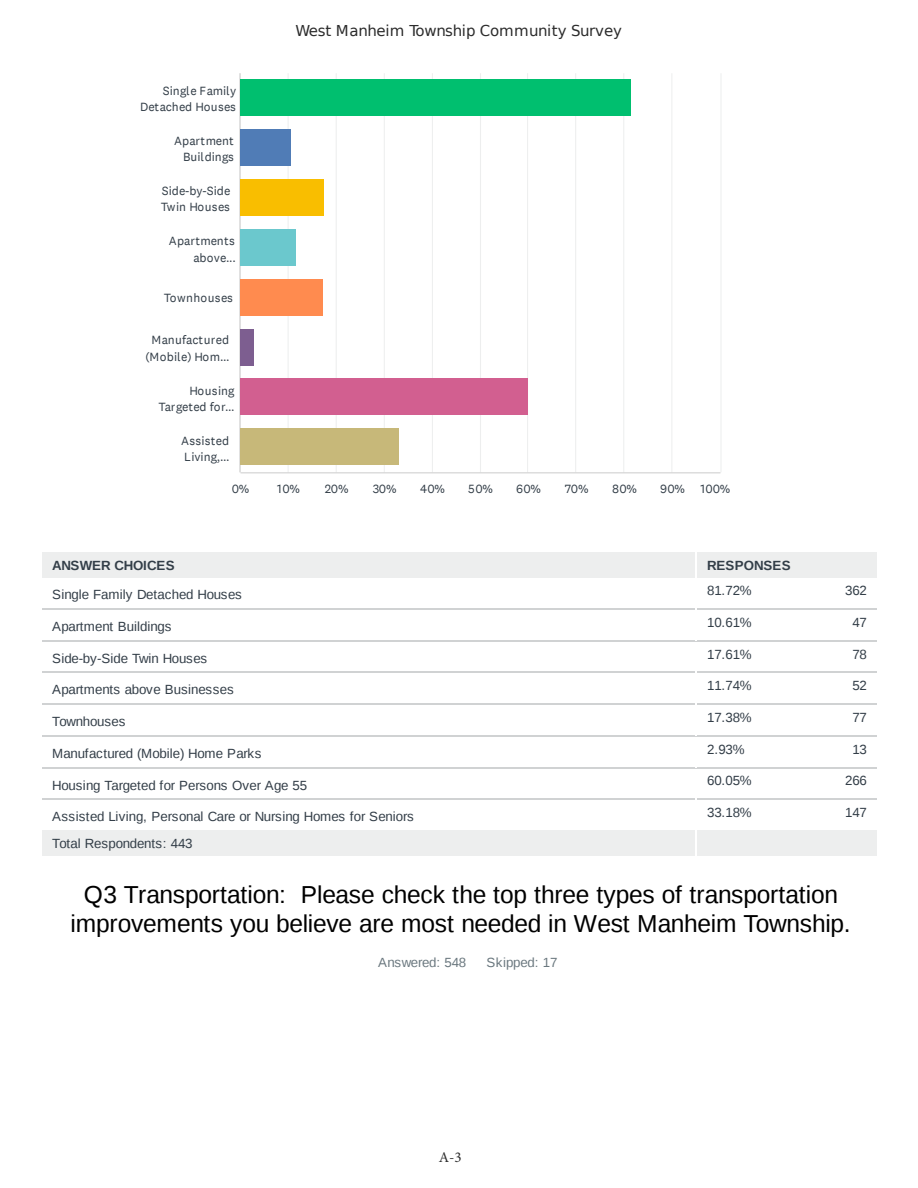
<style>
.page{position:relative;width:918px;height:1188px;background:#fff}
.page>*{position:absolute;margin:0;border:0;box-sizing:border-box;transform-origin:0 0}
.t1{font:24.6px/28.7px "Liberation Sans";letter-spacing:-.015em;color:#000;text-align:center}
.t2{font:15px "DejaVu Sans";letter-spacing:-.015em;color:#2c2c2c}
.t3{font:15px "Minion Pro";color:#2c2c2c}
.t4{font:13.35px "Liberation Sans";letter-spacing:-.02em;color:#333e48}
.t5{font:13.35px "Liberation Sans";letter-spacing:-.02em;color:#6b787f}
.t6{font:700 13.35px "Liberation Sans";letter-spacing:-.01em;color:#333e48}
.t7{font:700 13.35px "Liberation Sans";letter-spacing:.025em;color:#333e48}
.t8{font:12.3px "Copyright Klim Type Foundry Not Licensedfor Desktop Use";letter-spacing:.01em;color:#333e48}
.t9{font:12.3px "Copyright Klim Type Foundry Not Licensedfor Desktop Use";letter-spacing:.03em;color:#333e48}
.t10{font:12.3px "Copyright Klim Type Foundry Not Licensedfor Desktop Use";letter-spacing:-.02em;color:#333e48}
</style>
<div class="page">
<svg style="left:42px;top:609px;width:835px;height:222px"></svg>
<div style="left:42px;top:552px;width:654px;height:26px;background:#edeeee"></div>
<div style="left:696px;top:552px;width:181px;height:26px;background:#edeeee"></div>
<div style="left:42px;top:831px;width:654px;height:25px;background:#edeeee"></div>
<div style="left:696px;top:831px;width:181px;height:25px;background:#edeeee"></div>
<svg style="left:696px;top:831px;width:1px;height:25px"></svg>
<hr style="left:696px;top:799px;width:1px;height:32px;background:#fff">
<hr style="left:696px;top:799px;width:181px;height:1px;background:#d0d2d3">
<hr style="left:42px;top:799px;width:655px;height:1px;background:#d0d2d3">
<hr style="left:696px;top:767px;width:1px;height:33px;background:#fff">
<hr style="left:696px;top:767px;width:181px;height:1px;background:#d0d2d3">
<hr style="left:42px;top:767px;width:655px;height:1px;background:#d0d2d3">
<hr style="left:696px;top:735px;width:1px;height:33px;background:#fff">
<hr style="left:696px;top:735px;width:181px;height:1px;background:#d0d2d3">
<hr style="left:42px;top:735px;width:655px;height:1px;background:#d0d2d3">
<hr style="left:696px;top:704px;width:1px;height:32px;background:#fff">
<hr style="left:696px;top:704px;width:181px;height:1px;background:#d0d2d3">
<hr style="left:42px;top:704px;width:655px;height:1px;background:#d0d2d3">
<hr style="left:696px;top:672px;width:1px;height:33px;background:#fff">
<hr style="left:696px;top:672px;width:181px;height:1px;background:#d0d2d3">
<hr style="left:42px;top:672px;width:655px;height:1px;background:#d0d2d3">
<hr style="left:696px;top:640px;width:1px;height:33px;background:#fff">
<hr style="left:696px;top:640px;width:181px;height:1px;background:#d0d2d3">
<hr style="left:42px;top:640px;width:655px;height:1px;background:#d0d2d3">
<hr style="left:696px;top:608px;width:1px;height:33px;background:#fff">
<hr style="left:696px;top:608px;width:181px;height:1px;background:#d0d2d3">
<hr style="left:42px;top:608px;width:655px;height:1px;background:#d0d2d3">
<hr style="left:696px;top:578px;width:1px;height:31px;background:#fff">
<svg style="left:696px;top:552px;width:1px;height:26px"></svg>
<hr style="left:288px;top:73px;width:1px;height:399px;background:#edeeee">
<hr style="left:336px;top:73px;width:1px;height:399px;background:#edeeee">
<hr style="left:384px;top:73px;width:1px;height:399px;background:#edeeee">
<hr style="left:432px;top:73px;width:1px;height:399px;background:#edeeee">
<hr style="left:480px;top:73px;width:1px;height:399px;background:#edeeee">
<hr style="left:527px;top:73px;width:1px;height:399px;background:#edeeee">
<hr style="left:575px;top:73px;width:1px;height:399px;background:#edeeee">
<hr style="left:623px;top:73px;width:1px;height:399px;background:#edeeee">
<hr style="left:671px;top:73px;width:1px;height:399px;background:#edeeee">
<hr style="left:720px;top:73px;width:2px;height:399px;background:#edeeee">
<hr style="left:240px;top:73px;width:1px;height:399px;background:#ccc">
<hr style="left:241px;top:472px;width:479px;height:1px;background:#ccc">
<div style="left:241px;top:79px;width:390px;height:37px;background:#00bf6f"></div>
<div style="left:241px;top:130px;width:50px;height:36px;background:#507cb6"></div>
<div style="left:241px;top:179px;width:83px;height:36px;background:#f9be00"></div>
<div style="left:241px;top:229px;width:55px;height:37px;background:#6bc8cd"></div>
<div style="left:241px;top:279px;width:82px;height:37px;background:#ff8b4f"></div>
<div style="left:241px;top:329px;width:13px;height:37px;background:#7d5e90"></div>
<div style="left:241px;top:378px;width:287px;height:37px;background:#d25f90"></div>
<div style="left:241px;top:428px;width:158px;height:37px;background:#c7b879"></div>
<p class="t8" style="left:163px;top:83px;width:75px">Single Family</p>
<p class="t8" style="left:140px;top:100px;width:97px">Detached Houses</p>
<p class="t8" style="left:174px;top:133px;width:61px">Apartment</p>
<p class="t8" style="left:183px;top:150px;width:52px">Buildings</p>
<p class="t8" style="left:162px;top:183px;width:70px">Side-by-Side</p>
<p class="t8" style="left:161px;top:200px;width:71px">Twin Houses</p>
<p class="t8" style="left:169px;top:234px;width:68px">Apartments</p>
<p class="t8" style="left:193px;top:250px;width:44px">above...</p>
<p class="t8" style="left:164px;top:291px;width:71px">Townhouses</p>
<p class="t8" style="left:151px;top:333px;width:79px">Manufactured</p>
<p class="t9" style="left:145px;top:349px;width:86px">(Mobile) Hom...</p>
<p class="t8" style="left:189px;top:383px;width:47px">Housing</p>
<p class="t10" style="left:159px;top:399px;width:78px">Targeted for...</p>
<p class="t9" style="left:181px;top:433px;width:50px">Assisted</p>
<p class="t8" style="left:184px;top:449px;width:47px">Living,...</p>
<p class="t2" style="left:295px;top:22px;width:328px">West Manheim Township Community Survey</p>
<p class="t8" style="left:232px;top:481px;width:19px">0%</p>
<p class="t8" style="left:277px;top:481px;width:24px">10%</p>
<p class="t8" style="left:325px;top:481px;width:25px">20%</p>
<p class="t8" style="left:373px;top:481px;width:25px">30%</p>
<p class="t8" style="left:420px;top:481px;width:26px">40%</p>
<p class="t8" style="left:468px;top:481px;width:26px">50%</p>
<p class="t8" style="left:516px;top:481px;width:26px">60%</p>
<p class="t8" style="left:565px;top:481px;width:25px">70%</p>
<p class="t8" style="left:612px;top:481px;width:26px">80%</p>
<p class="t8" style="left:660px;top:481px;width:26px">90%</p>
<p class="t8" style="left:701px;top:481px;width:31px">100%</p>
<p class="t6" style="left:52px;top:557px;width:124px">ANSWER CHOICES</p>
<p class="t7" style="left:707px;top:557px;width:85px">RESPONSES</p>
<p class="t4" style="left:52px;top:587px;width:191px">Single Family Detached Houses</p>
<p class="t4" style="left:52px;top:619px;width:121px">Apartment Buildings</p>
<p class="t4" style="left:52px;top:651px;width:156px">Side-by-Side Twin Houses</p>
<p class="t4" style="left:52px;top:682px;width:183px">Apartments above Businesses</p>
<p class="t4" style="left:52px;top:714px;width:75px">Townhouses</p>
<p class="t4" style="left:52px;top:746px;width:211px">Manufactured (Mobile) Home Parks</p>
<p class="t4" style="left:52px;top:777px;width:256px">Housing Targeted for Persons Over Age 55</p>
<p class="t4" style="left:52px;top:809px;width:363px">Assisted Living, Personal Care or Nursing Homes for Seniors</p>
<p class="t4" style="left:707px;top:583px;width:46px">81.72%</p>
<p class="t4" style="left:845px;top:583px;width:23px">362</p>
<p class="t4" style="left:707px;top:615px;width:46px">10.61%</p>
<p class="t4" style="left:852px;top:615px;width:16px">47</p>
<p class="t4" style="left:707px;top:647px;width:46px">17.61%</p>
<p class="t4" style="left:852px;top:647px;width:16px">78</p>
<p class="t4" style="left:707px;top:678px;width:46px">11.74%</p>
<p class="t4" style="left:852px;top:678px;width:16px">52</p>
<p class="t4" style="left:707px;top:710px;width:46px">17.38%</p>
<p class="t4" style="left:852px;top:710px;width:16px">77</p>
<p class="t4" style="left:707px;top:742px;width:39px">2.93%</p>
<p class="t4" style="left:852px;top:742px;width:16px">13</p>
<p class="t4" style="left:707px;top:773px;width:46px">60.05%</p>
<p class="t4" style="left:845px;top:773px;width:23px">266</p>
<p class="t4" style="left:707px;top:805px;width:46px">33.18%</p>
<p class="t4" style="left:845px;top:805px;width:23px">147</p>
<p class="t4" style="left:52px;top:836px;width:142px">Total Respondents: 443</p>
<h1 class="t1" style="left:71px;top:880px;width:782px">Q3 Transportation: Please check the top three types of transportation improvements you believe are most needed in West Manheim Township.</h1>
<p class="t5" style="left:378px;top:955px;width:90px">Answered: 548</p>
<p class="t5" style="left:487px;top:955px;width:72px">Skipped: 17</p>
<p class="t3" style="left:439px;top:1147px;width:24px">A-3</p>
</div>
